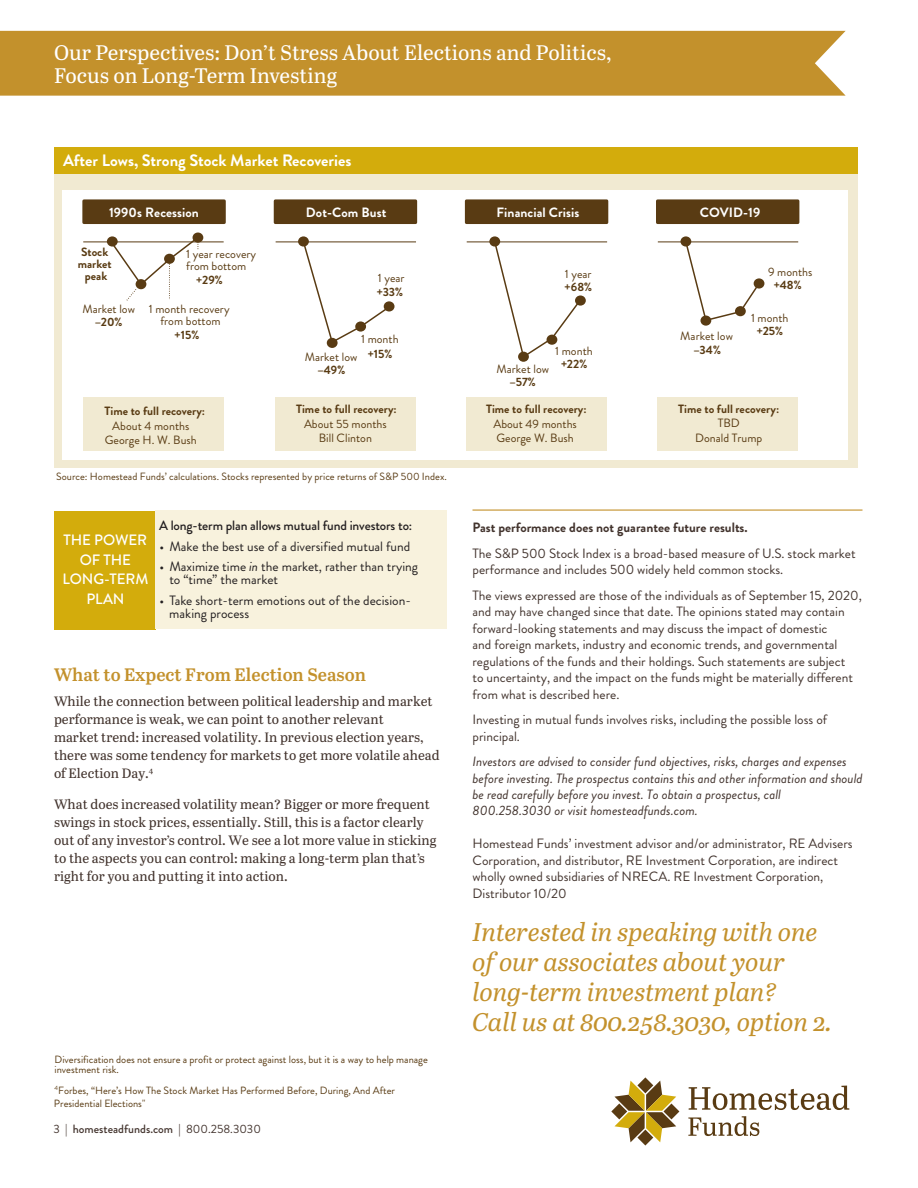
<style>
.page{position:relative;width:918px;height:1188px;background:#fff}
.page>*{position:absolute;margin:0;border:0;box-sizing:border-box;transform-origin:0 0}
.Callout_Gold{font:italic 25.5px/30px "Abril Text";letter-spacing:-.005em;color:#c3912c}
.t1{font:21px/22.5px "Abril Text";color:#fff}
.t2{font:600 18px "Abril Text";color:#c3912c}
.t3{font:700 16.5px "Brandon Grotesque";color:#fff}
.t4{font:500 15px/19.5px "Brandon Grotesque";letter-spacing:-.005em;color:#fff;text-align:center}
.Callout_Gold-2{font:13.5px/16.5px "Brandon Grotesque";color:#42332d}
.t5{font:13.5px/18px "Abril Text";color:#42332d}
.Callout_Gold-3{font:italic 13.5px/16.4px "Brandon Grotesque";color:#42332d}
.t6{font:13.5px/13.5px "Brandon Grotesque";color:#231f20}
.t7{font:700 13.5px "Brandon Grotesque";letter-spacing:.005em;color:#fff}
.t8{font:500 13.5px "Brandon Grotesque";letter-spacing:-.01em;color:#231f20}
.t9{font:12px/13.2px "Brandon Grotesque";color:#593b13;text-align:center}
.t10{font:700 12px/12px "Brandon Grotesque";color:#593b13;text-align:center}
.t11{font:500 12px "Brandon Grotesque";color:#43342e}
.t12{font:10.5px/10.5px "Brandon Grotesque";color:#593b13}
.s1{font-weight:700}
.s2{font-weight:400}
.s3{font-style:italic}
.s4{font-weight:400;color:#42332d}
</style>
<div class="page">
<div style="left:0;top:31px;width:846px;height:65px;background:#c3912c"></div>
<svg style="left:689px;top:1086px;width:160px;height:24px"></svg>
<svg style="left:688px;top:1116px;width:71px;height:20px"></svg>
<svg style="left:611px;top:1077px;width:68px;height:69px"></svg>
<div style="left:55px;top:511px;width:101px;height:118px;background:#d3ac0c"></div>
<div style="left:155px;top:511px;width:292px;height:118px;background:#f8f2dd"></div>
<hr style="left:472px;top:510px;width:390px;height:1px;background:#c3912c">
<div style="left:54px;top:173px;width:803px;height:295px;background:#f1ead2"></div>
<div style="left:63px;top:190px;width:785px;height:270px;background:#fff"></div>
<div style="left:54px;top:147px;width:803px;height:27px;background:#d3ac0c"></div>
<div style="left:82px;top:199px;width:144px;height:25px;background:#593b13;border:3px solid #593b13"></div>
<div style="left:84px;top:397px;width:140px;height:54px;background:#f1ead2"></div>
<div style="left:276px;top:397px;width:140px;height:54px;background:#f1ead2"></div>
<div style="left:467px;top:397px;width:140px;height:54px;background:#f1ead2"></div>
<div style="left:465px;top:199px;width:143px;height:25px;background:#593b13;border:3px solid #593b13"></div>
<div style="left:274px;top:199px;width:143px;height:25px;background:#593b13;border:3px solid #593b13"></div>
<hr style="left:83px;top:242px;width:141px;height:1px;background:#593b13">
<hr style="left:467px;top:242px;width:140px;height:1px;background:#593b13">
<svg style="left:107px;top:236px;width:11px;height:11px"></svg>
<div style="left:193px;top:233px;width:10px;height:10px;background:#593b13;border-radius:50%"></div>
<svg style="left:518px;top:352px;width:11px;height:10px"></svg>
<svg style="left:575px;top:295px;width:11px;height:11px"></svg>
<svg style="left:110px;top:235px;width:473px;height:124px"></svg>
<div style="left:658px;top:397px;width:140px;height:54px;background:#f1ead2"></div>
<div style="left:656px;top:199px;width:143px;height:25px;background:#593b13;border:3px solid #593b13"></div>
<hr style="left:658px;top:242px;width:140px;height:1px;background:#593b13">
<div style="left:680px;top:236px;width:11px;height:11px;background:#593b13;border-radius:50%"></div>
<div style="left:700px;top:316px;width:11px;height:10px;background:#593b13;border-radius:50%"></div>
<div style="left:754px;top:278px;width:10px;height:11px;background:#593b13;border-radius:50%"></div>
<svg style="left:684px;top:240px;width:77px;height:82px"></svg>
<h2 class="t1" style="left:54px;top:41px;width:559px">Our Perspectives: Don’t Stress About Elections and Politics,<br>Focus on Long-Term Investing</h2>
<p class="t3" style="left:63px;top:149px;width:290px">After Lows, Strong Stock Market Recoveries</p>
<p class="t7" style="left:109px;top:202px;width:91px">1990s Recession</p>
<p class="t7" style="left:306px;top:202px;width:82px">Dot-Com Bust</p>
<p class="t7" style="left:497px;top:202px;width:84px">Financial Crisis</p>
<p class="t10" style="left:78px;top:246px;width:35px">Stock market peak</p>
<p class="t9" style="left:82px;top:302px;width:54px">Market low <span class="s1">–20%</span></p>
<p class="t9" style="left:149px;top:303px;width:82px;line-height:12px">1 month recovery from bottom</p>
<p class="t10" style="left:174px;top:329px;width:27px">+15%</p>
<p class="t9" style="left:186px;top:248px;width:71px;line-height:12px;text-align:left">1 year recovery from bottom</p>
<p class="t10" style="left:196px;top:274px;width:28px">+29%</p>
<p class="t10" style="left:104px;top:405px;width:102px">Time to full recovery:</p>
<p class="t9" style="left:112px;top:419px;width:79px">About 4 months</p>
<p class="t9" style="left:105px;top:433px;width:94px">George H. W. Bush</p>
<p class="t9" style="left:376px;top:271px;width:30px;line-height:14.2px;text-align:left">1 year <span class="s1">+33%</span></p>
<p class="t9" style="left:361px;top:332px;width:39px;line-height:14.7px">1 month <span class="s1">+15%</span></p>
<p class="t9" style="left:305px;top:350px;width:54px">Market low</p>
<p class="t10" style="left:317px;top:364px;width:30px">–49%</p>
<p class="t9" style="left:564px;top:268px;width:29px;line-height:12.8px;text-align:left">1 year <span class="s1">+68%</span></p>
<p class="t9" style="left:555px;top:344px;width:39px">1 month <span class="s1">+22%</span></p>
<p class="t9" style="left:497px;top:363px;width:54px">Market low</p>
<p class="t10" style="left:510px;top:376px;width:28px">–57%</p>
<p class="t9" style="left:296px;top:402px;width:102px;line-height:14.7px"><span class="s1">Time to full recovery:<br></span>About 55 months<br>Bill Clinton</p>
<p class="t9" style="left:486px;top:402px;width:102px;line-height:14.7px"><span class="s1">Time to full recovery:<br></span>About 49 months<br>George W. Bush</p>
<p class="t12" style="left:56px;top:472px;width:392px">Source: Homestead Funds’ calculations. Stocks represented by price returns of S&amp;P 500 Index.</p>
<p class="t7" style="left:700px;top:202px;width:62px">COVID-19</p>
<p class="t9" style="left:768px;top:266px;width:46px">9 months <span class="s1">+48%</span></p>
<p class="t9" style="left:680px;top:330px;width:54px">Market low <span class="s1">–34%</span></p>
<p class="t9" style="left:751px;top:312px;width:39px">1 month <span class="s1">+25%</span></p>
<p class="t10" style="left:678px;top:402px;width:102px;line-height:14.5px">Time to full recovery:<br><span class="s2">TBD<br>Donald Trump</span></p>
<p class="t4" style="left:62px;top:530px;width:87px">THE POWER<br>OF THE<br>LONG-TERM<br>PLAN</p>
<p class="t8" style="left:159px;top:516px;width:255px">A long-term plan allows mutual fund investors to:</p>
<p class="t6" style="left:159px;top:540px;width:252px">• Make the best use of a diversified mutual fund</p>
<p class="t6" style="left:169px;top:560px;width:250px;text-indent:-10px">• Maximize time <span class="s3">in</span> the market, rather than trying to “time” the market</p>
<p class="t6" style="left:169px;top:594px;width:243px;text-indent:-10px">• Take short-term emotions out of the decision&shy;making process</p>
<p class="t2" style="left:54px;top:662px;width:313px">What to Expect From Election Season</p>
<p class="t5" style="left:54px;top:692px;width:387px">While the connection between political leadership and market performance is weak, we can point to another relevant<br>market trend: increased volatility. In previous election years, there was some tendency for markets to get more volatile ahead of Election Day.<sup>4</sup></p>
<p class="t5" style="left:54px;top:795px;width:384px">What does increased volatility mean? Bigger or more frequent swings in stock prices, essentially. Still, this is a factor clearly out of any investor’s control. We see a lot more value in sticking to the aspects you can control: making a long-term plan that’s right for you and putting it into action.</p>
<p class="t12" style="left:55px;top:1054px;width:375px">Diversification does not ensure a profit or protect against loss, but it is a way to help manage investment risk.</p>
<p class="t12" style="left:54px;top:1083px;width:343px;line-height:13.6px"><sup>4</sup>Forbes, “Here’s How The Stock Market Has Performed Before, During, And After<br>Presidential Elections"</p>
<p class="t11" style="left:53px;top:1121px;width:209px"><span class="s4">3 |</span> homesteadfunds.com | <span class="s2">800.258.3030</span></p>
<p class="Callout_Gold-2" style="left:472px;top:515px;width:385px;line-height:25.5px"><span class="s1">Past performance does not guarantee future results.<br></span>The S&amp;P 500 Stock Index is a broad-based measure of U.S. stock market</p>
<p class="Callout_Gold-2" style="left:472px;top:557px;width:391px;line-height:25.5px">performance and includes 500 widely held common stocks.<br>The views expressed are those of the individuals as of September 15, 2020,</p>
<p class="Callout_Gold-2" style="left:472px;top:604px;width:382px">and may have changed since that date. The opinions stated may contain forward-looking statements and may discuss the impact of domestic<br>and foreign markets, industry and economic trends, and governmental regulations of the funds and their holdings. Such statements are subject to uncertainty, and the impact on the funds might be materially different from what is described here.</p>
<p class="Callout_Gold-2" style="left:472px;top:712px;width:356px">Investing in mutual funds involves risks, including the possible loss of principal.</p>
<p class="Callout_Gold-3" style="left:472px;top:754px;width:392px">Investors are advised to consider fund objectives, risks, charges and expenses before investing. The prospectus contains this and other information and should be read carefully before you invest. To obtain a prospectus, call 800.258.3030 or visit homesteadfunds.com.</p>
<p class="Callout_Gold-2" style="left:472px;top:836px;width:382px">Homestead Funds’ investment advisor and/or administrator, RE Advisers Corporation, and distributor, RE Investment Corporation, are indirect wholly owned subsidiaries of NRECA. RE Investment Corporation, Distributor 10/20</p>
<p class="Callout_Gold" style="left:472px;top:916px;width:361px">Interested in speaking with one of our associates about your long-term investment plan?<br>Call us at 800.258.3030, option 2.</p>
</div>
